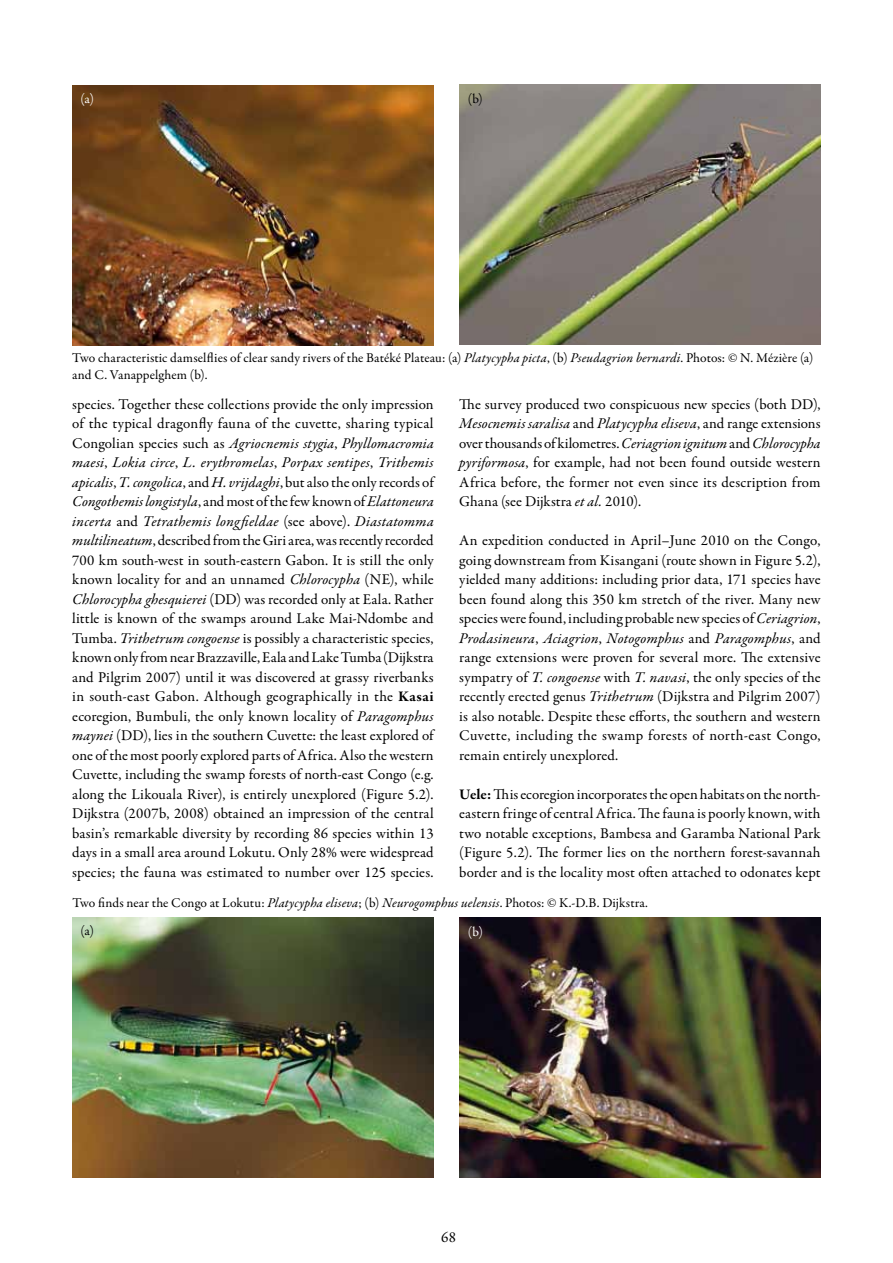
<style>
.page{position:relative;width:893px;height:1263px;background:#fff}
.page>*{position:absolute;margin:0;border:0;box-sizing:border-box;transform-origin:0 0}
.t1{font:15px/19.5px "Garamond Premr Pro";letter-spacing:.01em;color:#000;text-align:justify}
.t2{font:13.5px/16.5px "Garamond Premr Pro";letter-spacing:.005em;color:#000}
.t3{font:13.5px "Garamond Premr Pro";color:#fff}
.s1{font-style:italic}
.s2{font-weight:700}
</style>
<div class="page">
<img style="left:72px;top:85px;width:362px;height:260px">
<img style="left:459px;top:85px;width:362px;height:260px">
<img style="left:459px;top:918px;width:362px;height:260px">
<img style="left:72px;top:918px;width:362px;height:260px">
<p class="t3" style="left:81px;top:91px;width:15px">(a)</p>
<p class="t2" style="left:468px;top:91px;width:17px">(b)</p>
<p class="t2" style="left:72px;top:350px;width:743px">Two characteristic damselflies of clear sandy rivers of the Batéké Plateau: (a) <span class="s1">Platycypha picta</span>, (b) <span class="s1">Pseudagrion bernardi</span>. Photos: © N. Mézière (a) and C. Vanappelghem (b).</p>
<p class="t1" style="left:72px;top:395px;width:363px">species. Together these collections provide the only impression of the typical dragonfly fauna of the cuvette, sharing typical Congolian species such as <span class="s1">Agriocnemis stygia</span>, <span class="s1">Phyllomacromia maesi</span>, <span class="s1">Lokia circe</span>, <span class="s1">L. erythromelas</span>, <span class="s1">Porpax sentipes</span>, <span class="s1">Trithemis apicalis</span>, <span class="s1">T. congolica</span>, and <span class="s1">H. vrijdaghi</span>, but also the only records of <span class="s1">Congothemis longistyla</span>, and most of the few known of <span class="s1">Elattoneura incerta</span> and <span class="s1">Tetrathemis longfieldae</span> (see above). <span class="s1">Diastatomma multilineatum</span>, described from the Giri area, was recently recorded 700 km south-west in south-eastern Gabon. It is still the only known locality for and an unnamed <span class="s1">Chlorocypha</span> (NE), while <span class="s1">Chlorocypha ghesquierei</span> (DD) was recorded only at Eala. Rather little is known of the swamps around Lake Mai-Ndombe and Tumba. <span class="s1">Trithetrum congoense</span> is possibly a characteristic species, known only from near Brazzaville, Eala and Lake Tumba (Dijkstra and Pilgrim 2007) until it was discovered at grassy riverbanks in south-east Gabon. Although geographically in the <span class="s2">Kasai </span>ecoregion, Bumbuli, the only known locality of <span class="s1">Paragomphus maynei</span> (DD), lies in the southern Cuvette: the least explored of one of the most poorly explored parts of Africa. Also the western Cuvette, including the swamp forests of north-east Congo (e.g. along the Likouala River), is entirely unexplored (Figure 5.2).<br>Dijkstra (2007b, 2008) obtained an impression of the central basin’s remarkable diversity by recording 86 species within 13 days in a small area around Lokutu. Only 28% were widespread species; the fauna was estimated to number over 125 species.</p>
<p class="t1" style="left:459px;top:395px;width:363px">The survey produced two conspicuous new species (both DD), <span class="s1">Mesocnemis saralisa</span> and <span class="s1">Platycypha eliseva</span>, and range extensions over thousands of kilometres. <span class="s1">Ceriagrion ignitum</span> and <span class="s1">Chlorocypha pyriformosa</span>, for example, had not been found outside western Africa before, the former not even since its description from Ghana (see Dijkstra <span class="s1">et al.</span> 2010).</p>
<p class="t1" style="left:459px;top:531px;width:363px">An expedition conducted in April–June 2010 on the Congo, going downstream from Kisangani (route shown in Figure 5.2), yielded many additions: including prior data, 171 species have been found along this 350 km stretch of the river. Many new species were found, including probable new species of <span class="s1">Ceriagrion</span>, <span class="s1">Prodasineura</span>, <span class="s1">Aciagrion</span>, <span class="s1">Notogomphus</span> and <span class="s1">Paragomphus</span>, and range extensions were proven for several more. The extensive sympatry of <span class="s1">T. congoense</span> with <span class="s1">T. navasi</span>, the only species of the recently erected genus <span class="s1">Trithetrum</span> (Dijkstra and Pilgrim 2007) is also notable. Despite these efforts, the southern and western Cuvette, including the swamp forests of north-east Congo, remain entirely unexplored.</p>
<p class="t1" style="left:459px;top:785px;width:363px"><span class="s2">Uele:</span> This ecoregion incorporates the open habitats on the north&shy;eastern fringe of central Africa. The fauna is poorly known, with two notable exceptions, Bambesa and Garamba National Park (Figure 5.2). The former lies on the northern forest-savannah border and is the locality most often attached to odonates kept</p>
<p class="t2" style="left:81px;top:890px;width:569px;line-height:27.6px;text-indent:-8px">Two finds near the Congo at Lokutu: <span class="s1">Platycypha eliseva</span>; (b) <span class="s1">Neurogomphus uelensis</span>. Photos: © K.-D.B. Dijkstra. (a)</p>
<p class="t3" style="left:468px;top:924px;width:17px">(b)</p>
<p class="t1" style="left:441px;top:1227px;width:16px">68</p>
</div>
